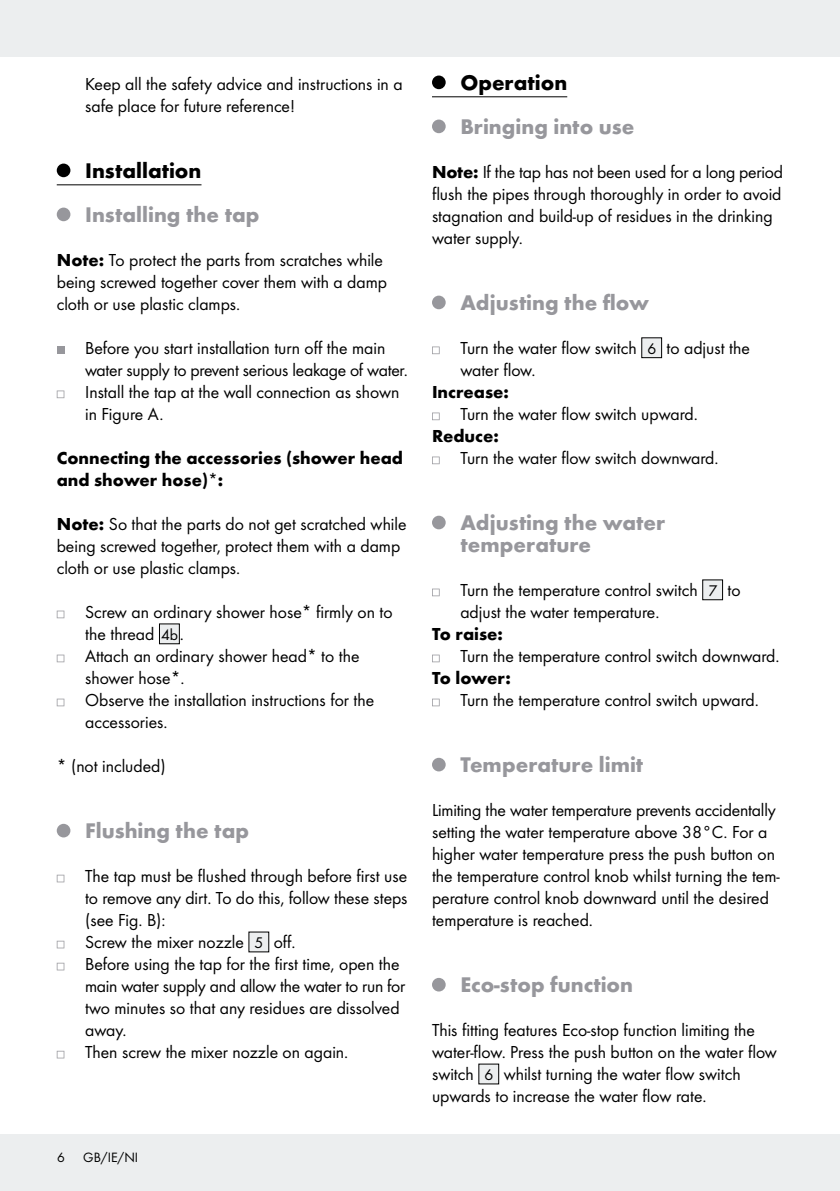
<style>
.page{position:relative;width:840px;height:1191px;background:#fff}
.page>*{position:absolute;margin:0;border:0;box-sizing:border-box;transform-origin:0 0}
.t1{font:700 22px/22px "Futura";color:#97979c}
.t2{font:700 22px "Futura";color:#000}
.t3{font:18px/22px "Futura Boo";color:#000}
.t4{font:700 18px/22px "Futura";color:#000}
.t5{font:14px "Futura Boo";color:#000}
.s1{font-family:"Futura";font-weight:700}
.s2{font-family:"Futura Boo";font-weight:400}
.s3{font-size:16px}
</style>
<div class="page">
<div style="left:0;top:0;width:839px;height:57px;background:#eceeef"></div>
<div style="left:0;top:1134px;width:839px;height:57px;background:#eceeef"></div>
<hr style="left:57px;top:184px;width:144px;height:1px;background:#000">
<div style="left:57px;top:164px;width:13px;height:13px;background:#000;border-radius:50%"></div>
<div style="left:57px;top:208px;width:13px;height:13px;background:#97979c;border-radius:50%"></div>
<div style="left:57px;top:346px;width:7px;height:8px;background:#97979c"></div>
<svg style="left:57px;top:390px;width:7px;height:8px"></svg>
<svg style="left:57px;top:610px;width:7px;height:8px"></svg>
<div style="left:159px;top:624px;width:20px;height:20px;background:#eceeef"></div>
<div style="left:159px;top:623px;width:21px;height:21px;border:1px solid #000"></div>
<svg style="left:57px;top:654px;width:7px;height:8px"></svg>
<svg style="left:57px;top:698px;width:7px;height:8px"></svg>
<div style="left:57px;top:824px;width:13px;height:13px;background:#97979c;border-radius:50%"></div>
<svg style="left:57px;top:874px;width:7px;height:8px"></svg>
<svg style="left:57px;top:940px;width:7px;height:8px"></svg>
<div style="left:249px;top:932px;width:19px;height:20px;background:#eceeef"></div>
<svg style="left:57px;top:962px;width:7px;height:8px"></svg>
<svg style="left:57px;top:1050px;width:7px;height:8px"></svg>
<hr style="left:432px;top:96px;width:135px;height:1px;background:#000">
<div style="left:432px;top:76px;width:13px;height:13px;background:#000;border-radius:50%"></div>
<div style="left:432px;top:120px;width:13px;height:13px;background:#97979c;border-radius:50%"></div>
<div style="left:432px;top:296px;width:13px;height:13px;background:#97979c;border-radius:50%"></div>
<svg style="left:432px;top:346px;width:7px;height:8px"></svg>
<div style="left:641px;top:338px;width:20px;height:20px;background:#eceeef"></div>
<svg style="left:432px;top:412px;width:7px;height:8px"></svg>
<svg style="left:432px;top:456px;width:7px;height:8px"></svg>
<div style="left:432px;top:516px;width:13px;height:13px;background:#97979c;border-radius:50%"></div>
<svg style="left:432px;top:588px;width:7px;height:8px"></svg>
<div style="left:702px;top:580px;width:20px;height:20px;background:#eceeef"></div>
<svg style="left:432px;top:654px;width:7px;height:8px"></svg>
<svg style="left:432px;top:698px;width:7px;height:8px"></svg>
<div style="left:432px;top:758px;width:13px;height:13px;background:#97979c;border-radius:50%"></div>
<div style="left:432px;top:978px;width:13px;height:13px;background:#97979c;border-radius:50%"></div>
<div style="left:478px;top:1064px;width:20px;height:20px;background:#eceeef"></div>
<p class="t3" style="left:85px;top:73px;width:319px">Keep all the safety advice and instructions in a safe place for future reference!</p>
<p class="t2" style="left:85px;top:157px;width:118px">Installation</p>
<p class="t1" style="left:85px;top:203px;width:176px">Installing the tap</p>
<p class="t3" style="left:57px;top:249px;width:332px"><span class="s1">Note:</span> To protect the parts from scratches while being screwed together cover them with a damp cloth or use plastic clamps.</p>
<p class="t3" style="left:85px;top:337px;width:324px">Before you start installation turn off the main water supply to prevent serious leakage of water.<br>Install the tap at the wall connection as shown in Figure A.</p>
<p class="t4" style="left:57px;top:447px;width:347px">Connecting the accessories (shower head and shower hose)<span class="s2">*</span>:</p>
<p class="t3" style="left:57px;top:513px;width:351px"><span class="s1">Note:</span> So that the parts do not get scratched while being screwed together, protect them with a damp cloth or use plastic clamps.</p>
<p class="t3" style="left:85px;top:601px;width:309px">Screw an ordinary shower hose* firmly on to the thread <span class="s3">4b</span>.<br>Attach an ordinary shower head* to the shower hose*.<br>Observe the installation instructions for the accessories.</p>
<p class="t3" style="left:57px;top:755px;width:110px">* (not included)</p>
<p class="t1" style="left:85px;top:819px;width:165px">Flushing the tap</p>
<p class="t3" style="left:85px;top:865px;width:324px">The tap must be flushed through before first use to remove any dirt. To do this, follow these steps (see Fig. B):<br>Screw the mixer nozzle <span class="s3">5</span> off.<br>Before using the tap for the first time, open the main water supply and allow the water to run for two minutes so that any residues are dissolved away.<br>Then screw the mixer nozzle on again.</p>
<p class="t5" style="left:57px;top:1149px;width:9px">6</p>
<p class="t5" style="left:83px;top:1149px;width:56px">GB/IE/NI</p>
<p class="t2" style="left:460px;top:69px;width:108px">Operation</p>
<p class="t1" style="left:460px;top:115px;width:175px">Bringing into use</p>
<p class="t3" style="left:432px;top:161px;width:352px"><span class="s1">Note:</span> If the tap has not been used for a long period flush the pipes through thoroughly in order to avoid stagnation and build-up of residues in the drinking water supply.</p>
<p class="t1" style="left:460px;top:291px;width:190px">Adjusting the flow</p>
<p class="t3" style="left:460px;top:337px;width:291px">Turn the water flow switch <span class="s3">6</span> to adjust the water flow.</p>
<p class="t4" style="left:432px;top:381px;width:78px">Increase:</p>
<p class="t3" style="left:460px;top:403px;width:239px">Turn the water flow switch upward.</p>
<p class="t4" style="left:432px;top:425px;width:68px">Reduce:</p>
<p class="t3" style="left:460px;top:447px;width:259px">Turn the water flow switch downward.</p>
<p class="t1" style="left:460px;top:511px;width:206px">Adjusting the water temperature</p>
<p class="t3" style="left:460px;top:579px;width:281px">Turn the temperature control switch <span class="s3">7</span> to adjust the water temperature.</p>
<p class="t4" style="left:432px;top:623px;width:72px">To raise:</p>
<p class="t3" style="left:460px;top:645px;width:320px">Turn the temperature control switch downward.</p>
<p class="t4" style="left:432px;top:667px;width:80px">To lower:</p>
<p class="t3" style="left:460px;top:689px;width:300px">Turn the temperature control switch upward.</p>
<p class="t1" style="left:460px;top:753px;width:184px">Temperature limit</p>
<p class="t3" style="left:432px;top:799px;width:349px">Limiting the water temperature prevents accidentally setting the water temperature above 38°C. For a higher water temperature press the push button on the temperature control knob whilst turning the tem&shy;perature control knob downward until the desired temperature is reached.</p>
<p class="t1" style="left:460px;top:973px;width:174px">Eco-stop function</p>
<p class="t3" style="left:432px;top:1019px;width:346px">This fitting features Eco-stop function limiting the water-flow. Press the push button on the water flow switch <span class="s3">6</span> whilst turning the water flow switch upwards to increase the water flow rate.</p>
</div>
